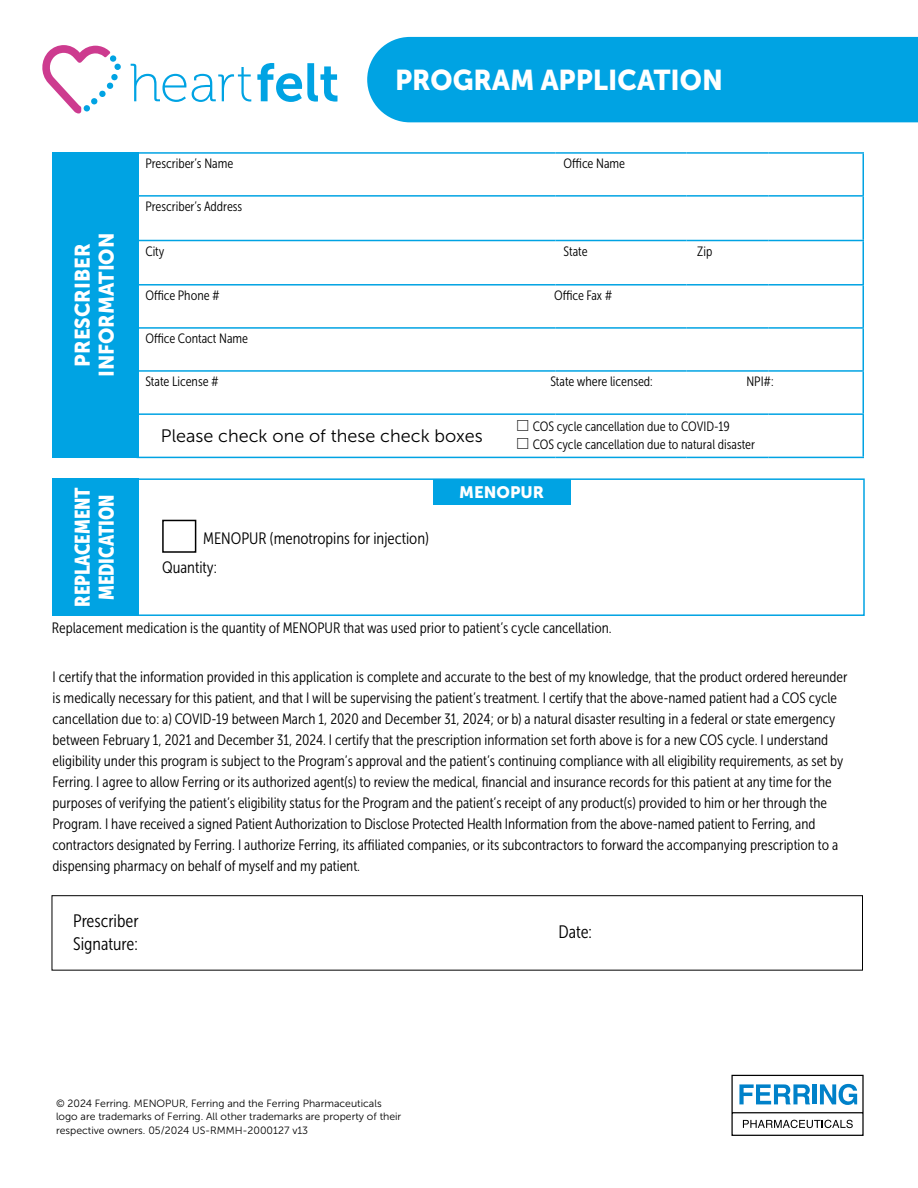
<style>
.page{position:relative;width:918px;height:1188px;background:#fff}
.page>*{position:absolute;margin:0;border:0;box-sizing:border-box;transform-origin:0 0}
.t1{font:28.5px "Museo Sans 900";color:#fff;scale:.95 1}
.t2{font:21px/24px "Museo Sans 900";color:#fff;text-align:center;scale:.95 1}
.t3{font:21px/24px "Museo Sans Cond 900";color:#fff;text-align:center}
.t4{font:18px "Museo Sans 300";color:#000}
.t5{font:18px/22.5px "Museo Sans Cond 300";color:#000}
.t6{font:16.5px "Museo Sans Cond 300";color:#000}
.t7{font:16.5px "Museo Sans 900";color:#fff}
.t8{font:15px/21px "Museo Sans Cond 300";color:#000}
.t9{font:13.5px "Museo Sans Cond 300";color:#000}
.t10{font:10.5px/13.5px "Museo Sans 300";color:#000}
.s1{font-family:"Universal Std Newswith Comm Pi"}
</style>
<div class="page">
<div style="left:367px;top:37px;width:551px;height:85px;background:#00a3e3"></div>
<hr style="left:862px;top:154px;width:2px;height:41px;background:#00a3e3">
<hr style="left:862px;top:241px;width:2px;height:43px;background:#00a3e3">
<hr style="left:862px;top:286px;width:2px;height:41px;background:#00a3e3">
<hr style="left:862px;top:329px;width:2px;height:41px;background:#00a3e3">
<hr style="left:862px;top:372px;width:2px;height:41px;background:#00a3e3">
<hr style="left:862px;top:415px;width:2px;height:42px;background:#00a3e3">
<hr style="left:136px;top:413px;width:420px;height:2px;background:#00a3e3">
<hr style="left:556px;top:413px;width:131px;height:2px;background:#00a3e3">
<hr style="left:687px;top:413px;width:82px;height:2px;background:#00a3e3">
<hr style="left:769px;top:413px;width:95px;height:2px;background:#00a3e3">
<hr style="left:136px;top:457px;width:420px;height:1px;background:#00a3e3">
<hr style="left:556px;top:457px;width:131px;height:1px;background:#00a3e3">
<hr style="left:687px;top:457px;width:82px;height:1px;background:#00a3e3">
<hr style="left:769px;top:457px;width:95px;height:1px;background:#00a3e3">
<hr style="left:136px;top:195px;width:420px;height:2px;background:#00a3e3">
<hr style="left:556px;top:195px;width:131px;height:2px;background:#00a3e3">
<hr style="left:687px;top:195px;width:82px;height:2px;background:#00a3e3">
<hr style="left:769px;top:195px;width:95px;height:2px;background:#00a3e3">
<hr style="left:136px;top:370px;width:420px;height:2px;background:#00a3e3">
<hr style="left:556px;top:370px;width:131px;height:2px;background:#00a3e3">
<hr style="left:687px;top:370px;width:82px;height:2px;background:#00a3e3">
<hr style="left:769px;top:370px;width:95px;height:2px;background:#00a3e3">
<hr style="left:136px;top:152px;width:420px;height:2px;background:#00a3e3">
<hr style="left:556px;top:152px;width:131px;height:2px;background:#00a3e3">
<hr style="left:687px;top:152px;width:82px;height:2px;background:#00a3e3">
<hr style="left:769px;top:152px;width:95px;height:2px;background:#00a3e3">
<hr style="left:862px;top:197px;width:2px;height:43px;background:#00a3e3">
<hr style="left:136px;top:327px;width:420px;height:2px;background:#00a3e3">
<hr style="left:556px;top:327px;width:131px;height:2px;background:#00a3e3">
<hr style="left:687px;top:327px;width:82px;height:2px;background:#00a3e3">
<hr style="left:769px;top:327px;width:95px;height:2px;background:#00a3e3">
<hr style="left:136px;top:284px;width:420px;height:2px;background:#00a3e3">
<hr style="left:556px;top:284px;width:131px;height:2px;background:#00a3e3">
<hr style="left:687px;top:284px;width:82px;height:2px;background:#00a3e3">
<hr style="left:769px;top:284px;width:95px;height:2px;background:#00a3e3">
<hr style="left:136px;top:240px;width:420px;height:1px;background:#00a3e3">
<hr style="left:556px;top:240px;width:131px;height:1px;background:#00a3e3">
<hr style="left:687px;top:240px;width:82px;height:1px;background:#00a3e3">
<hr style="left:769px;top:240px;width:95px;height:1px;background:#00a3e3">
<div style="left:52px;top:152px;width:87px;height:306px;background:#00a3e3"></div>
<div style="left:123px;top:478px;width:742px;height:138px;border:2px solid #00a3e3"></div>
<div style="left:52px;top:479px;width:87px;height:137px;background:#00a3e3"></div>
<div style="left:433px;top:479px;width:137px;height:26px;background:#00a3e3"></div>
<div style="left:162px;top:520px;width:34px;height:33px;border:2px solid #000"></div>
<svg style="left:42px;top:45px;width:79px;height:68px"></svg>
<svg style="left:131px;top:63px;width:207px;height:39px"></svg>
<div style="left:52px;top:895px;width:811px;height:76px;border:1px solid #000"></div>
<svg style="left:731px;top:1074px;width:133px;height:62px"></svg>
<h2 class="t2" style="left:70px;top:377px;width:154px;rotate:-90deg">PRESCRIBER<br>INFORMATION</h2>
<h2 class="t3" style="left:70px;top:607px;width:121px;rotate:-90deg">REPLACEMENT<br>MEDICATION</h2>
<h1 class="t1" style="left:395px;top:64px;width:347px">PROGRAM APPLICATION</h1>
<p class="t9" style="left:145px;top:157px;width:90px">Prescriber’s Name</p>
<p class="t9" style="left:564px;top:157px;width:63px">Office Name</p>
<p class="t9" style="left:145px;top:199px;width:98px">Prescriber’s Address</p>
<p class="t9" style="left:145px;top:244px;width:21px">City</p>
<p class="t9" style="left:564px;top:244px;width:26px">State</p>
<p class="t9" style="left:697px;top:244px;width:17px">Zip</p>
<p class="t9" style="left:145px;top:288px;width:76px">Office Phone #</p>
<p class="t9" style="left:554px;top:288px;width:60px">Office Fax #</p>
<p class="t9" style="left:145px;top:332px;width:104px">Office Contact Name</p>
<p class="t9" style="left:145px;top:375px;width:75px">State License #</p>
<p class="t9" style="left:550px;top:375px;width:104px">State where licensed:</p>
<p class="t9" style="left:746px;top:375px;width:29px">NPI#:</p>
<p class="t9" style="left:517px;top:419px;width:215px"><span class="s1">□</span> COS cycle cancellation due to COVID-19</p>
<p class="t9" style="left:517px;top:437px;width:240px"><span class="s1">□</span> COS cycle cancellation due to natural disaster</p>
<p class="t4" style="left:161px;top:426px;width:323px">Please check one of these check boxes</p>
<p class="t6" style="left:203px;top:529px;width:227px">MENOPUR (menotropins for injection)</p>
<p class="t6" style="left:162px;top:559px;width:56px">Quantity:</p>
<p class="t7" style="left:459px;top:482px;width:86px">MENOPUR</p>
<p class="t8" style="left:52px;top:618px;width:561px">Replacement medication is the quantity of MENOPUR that was used prior to patient’s cycle cancellation.</p>
<p class="t8" style="left:52px;top:666px;width:796px">I certify that the information provided in this application is complete and accurate to the best of my knowledge, that the product ordered hereunder is medically necessary for this patient, and that I will be supervising the patient’s treatment. I certify that the above-named patient had a COS cycle cancellation due to: a) COVID-19 between March 1, 2020 and December 31, 2024; or b) a natural disaster resulting in a federal or state emergency between February 1, 2021 and December 31, 2024. I certify that the prescription information set forth above is for a new COS cycle. I understand eligibility under this program is subject to the Program’s approval and the patient’s continuing compliance with all eligibility requirements, as set by Ferring. I agree to allow Ferring or its authorized agent(s) to review the medical, financial and insurance records for this patient at any time for the purposes of verifying the patient’s eligibility status for the Program and the patient’s receipt of any product(s) provided to him or her through the Program. I have received a signed Patient Authorization to Disclose Protected Health Information from the above-named patient to Ferring, and contractors designated by Ferring. I authorize Ferring, its affiliated companies, or its subcontractors to forward the accompanying prescription to a dispensing pharmacy on behalf of myself and my patient.</p>
<p class="t5" style="left:73px;top:910px;width:67px">Prescriber<br>Signature:</p>
<p class="t5" style="left:558px;top:921px;width:35px">Date:</p>
<p class="t10" style="left:56px;top:1097px;width:347px">© 2024 Ferring. MENOPUR, Ferring and the Ferring Pharmaceuticals logo are trademarks of Ferring. All other trademarks are property of their respective owners. 05/2024 US-RMMH-2000127 v13</p>
</div>
